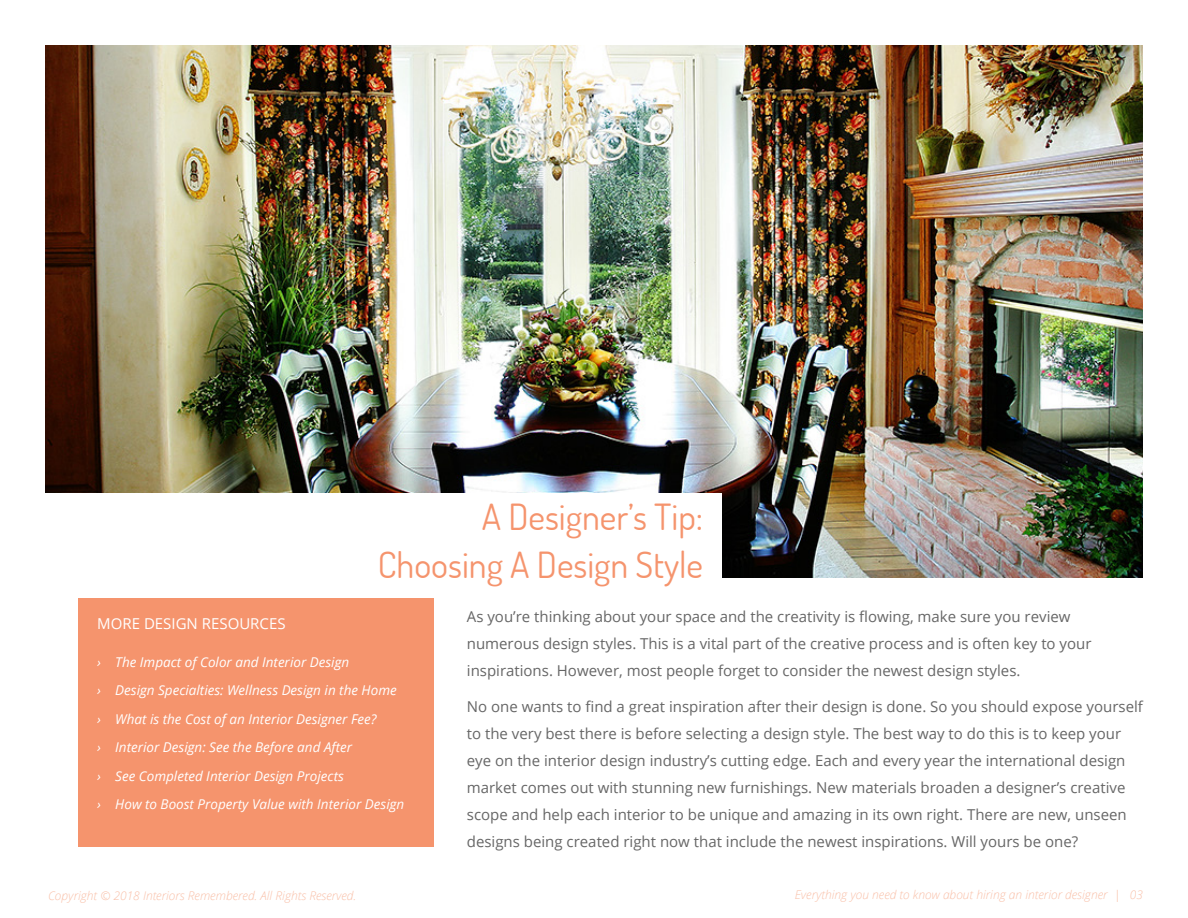
<style>
.page{position:relative;width:1188px;height:918px;background:#fff}
.page>*{position:absolute;margin:0;border:0;box-sizing:border-box;transform-origin:0 0}
.Headline{font:36px/48px "Dosis";color:#f5946d;text-align:right}
.Body_Text{font:15px/27px "Open Sans";color:#666}
.Sidebar_Head{font:15px "Open Sans";color:#fff}
.t1{font:italic 13.5px "Open Sans";color:#fff}
.t2{font:italic 300 12px "Open Sans";color:#f9bfa7}
</style>
<div class="page">
<div style="left:78px;top:598px;width:355px;height:249px;background:#f5946d"></div>
<img style="left:45px;top:45px;width:1098px;height:533px">
<div style="left:45px;top:493px;width:676px;height:102px;background:#fff"></div>
<p class="Headline" style="left:378px;top:492px;width:327px">A Designer’s Tip:<br>Choosing A Design Style</p>
<p class="Sidebar_Head" style="left:97px;top:614px;width:190px">MORE DESIGN RESOURCES</p>
<p class="t1" style="left:97px;top:653px;width:253px">› The Impact of Color and Interior Design</p>
<p class="t1" style="left:97px;top:681px;width:301px">› Design Specialties: Wellness Design in the Home</p>
<p class="t1" style="left:97px;top:710px;width:281px">› What is the Cost of an Interior Designer Fee?</p>
<p class="t1" style="left:97px;top:738px;width:256px">› Interior Design: See the Before and After</p>
<p class="t1" style="left:97px;top:767px;width:248px">› See Completed Interior Design Projects</p>
<p class="t1" style="left:97px;top:795px;width:309px">› How to Boost Property Value with Interior Design</p>
<p class="Body_Text" style="left:467px;top:603px;width:626px">As you’re thinking about your space and the creativity is flowing, make sure you review numerous design styles. This is a vital part of the creative process and is often key to your inspirations. However, most people forget to consider the newest design styles.</p>
<p class="Body_Text" style="left:467px;top:693px;width:678px">No one wants to find a great inspiration after their design is done. So you should expose yourself to the very best there is before selecting a design style. The best way to do this is to keep your eye on the interior design industry’s cutting edge. Each and every year the international design market comes out with stunning new furnishings. New materials broaden a designer’s creative scope and help each interior to be unique and amazing in its own right. There are new, unseen designs being created right now that include the newest inspirations. Will yours be one?</p>
<p class="t2" style="left:48px;top:888px;width:310px">Copyright © 2018 Interiors Remembered. All Rights Reserved.</p>
<p class="t2" style="left:795px;top:886px;width:350px">Everything you need to know about hiring an interior designer | 03</p>
</div>
